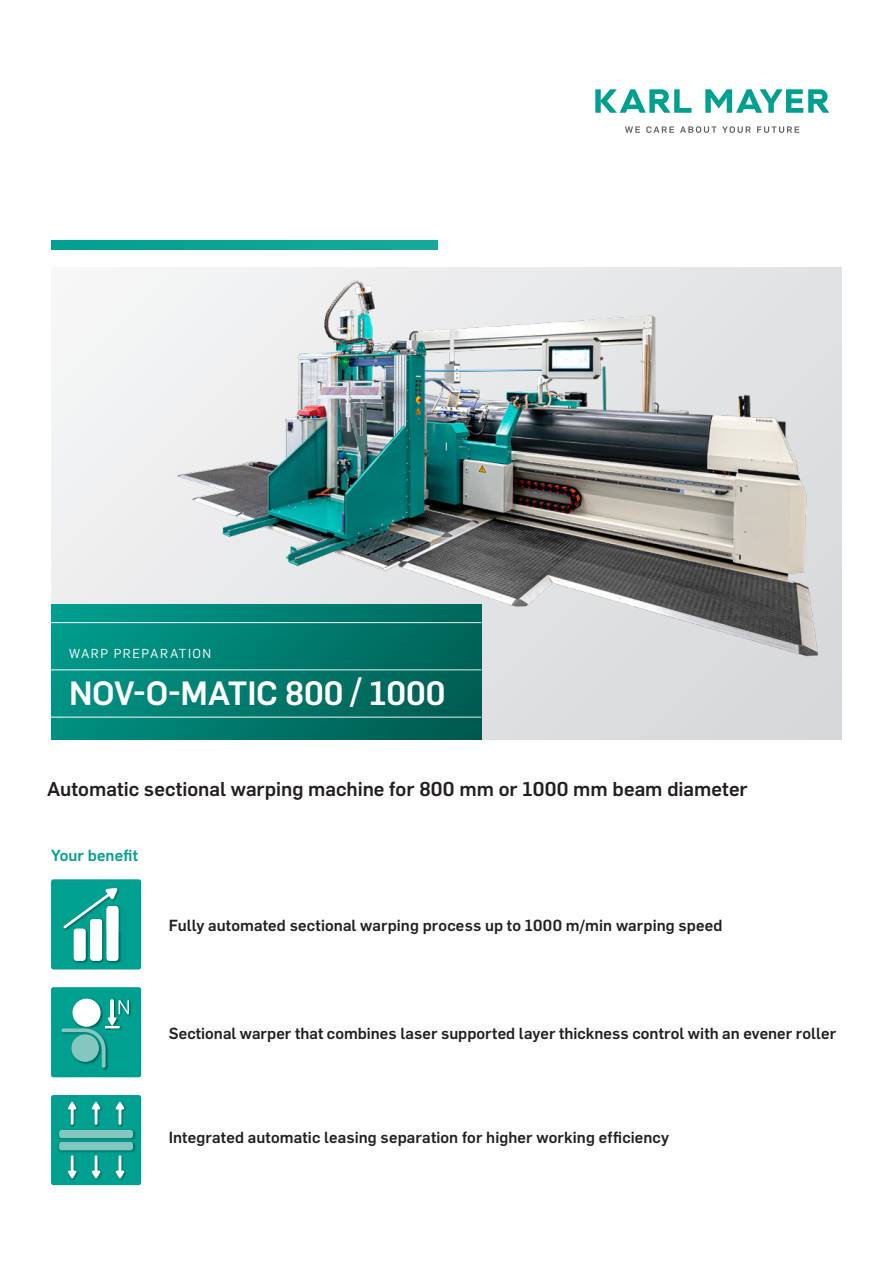
<style>
.page{position:relative;width:893px;height:1263px;background:#fff}
.page>*{position:absolute;margin:0;border:0;box-sizing:border-box;transform-origin:0 0}
.t1{font:500 33px "Flama";letter-spacing:-.005em;color:#fff}
.Einleitung_regular_D{font:500 19.65px "Flama";color:#231f20}
.KM_Copytext_Bullet_8{font:500 15.75px "Flama";letter-spacing:.005em;color:#231f20}
.Zwischenübeschrift_F{font:500 15.75px "Flama";letter-spacing:.005em;color:#00a090}
.t2{font:12.75px "Flama";letter-spacing:.12em;color:#fff}
</style>
<div class="page">
<div style="left:51px;top:267px;width:791px;height:473px;background:#dbdcde"></div>
<img style="left:51px;top:267px;width:767px;height:445px">
<svg style="left:51px;top:605px;width:430px;height:135px;background:#027c6f"></svg>
<div style="left:51px;top:240px;width:387px;height:9px;background:#0da495"></div>
<hr style="left:51px;top:717px;width:430px;height:1px;background:#fff">
<hr style="left:51px;top:670px;width:430px;height:1px;background:#fff">
<hr style="left:51px;top:622px;width:430px;height:1px;background:#fff">
<svg style="left:625px;top:126px;width:15px;height:7px"></svg>
<svg style="left:646px;top:126px;width:28px;height:7px"></svg>
<svg style="left:680px;top:126px;width:36px;height:7px"></svg>
<svg style="left:722px;top:126px;width:29px;height:7px"></svg>
<svg style="left:757px;top:126px;width:42px;height:7px"></svg>
<svg style="left:595px;top:89px;width:96px;height:24px"></svg>
<svg style="left:705px;top:89px;width:124px;height:24px"></svg>
<div style="left:51px;top:879px;width:90px;height:90px;background:#00a090;border-radius:3px"></div>
<img style="left:73px;top:932px;width:31px;height:31px">
<div style="left:74px;top:928px;width:12px;height:33px;background:#fff;border-radius:3px"></div>
<img style="left:89px;top:932px;width:1px;height:31px">
<div style="left:90px;top:919px;width:12px;height:42px;background:#fff;border-radius:3px"></div>
<img style="left:107px;top:932px;width:14px;height:31px">
<div style="left:106px;top:906px;width:12px;height:55px;background:#fff;border-radius:3px"></div>
<img style="left:118px;top:906px;width:3px;height:26px">
<svg style="left:63px;top:888px;width:55px;height:44px"></svg>
<div style="left:51px;top:987px;width:90px;height:90px;background:#00a090;border-radius:3px"></div>
<img style="left:129px;top:1000px;width:2px;height:16px">
<svg style="left:61px;top:999px;width:68px;height:69px"></svg>
<div style="left:51px;top:1095px;width:90px;height:90px;background:#00a090;border-radius:3px"></div>
<img style="left:58px;top:1129px;width:78px;height:10px">
<svg style="left:115px;top:1101px;width:11px;height:26px"></svg>
<svg style="left:91px;top:1101px;width:11px;height:26px"></svg>
<svg style="left:67px;top:1101px;width:11px;height:26px"></svg>
<div style="left:59px;top:1130px;width:74px;height:8px;background:#83c7c0;border-radius:3px"></div>
<img style="left:58px;top:1142px;width:78px;height:11px">
<svg style="left:67px;top:1155px;width:11px;height:24px"></svg>
<svg style="left:91px;top:1155px;width:11px;height:24px"></svg>
<svg style="left:115px;top:1155px;width:11px;height:24px"></svg>
<div style="left:59px;top:1142px;width:74px;height:8px;background:#83c7c0;border-radius:3px"></div>
<p class="t2" style="left:69px;top:644px;width:144px">WARP PREPARATION</p>
<p class="t1" style="left:69px;top:669px;width:378px">NOV-O-MATIC 800 / 1000</p>
<p class="Einleitung_regular_D" style="left:47px;top:774px;width:702px">Automatic sectional warping machine for 800 mm or 1000 mm beam diameter</p>
<p class="Zwischenübeschrift_F" style="left:51px;top:844px;width:89px">Your benefit</p>
<p class="KM_Copytext_Bullet_8" style="left:169px;top:913px;width:555px">Fully automated sectional warping process up to 1000 m/min warping speed</p>
<p class="KM_Copytext_Bullet_8" style="left:169px;top:1021px;width:669px">Sectional warper that combines laser supported layer thickness control with an evener roller</p>
<p class="KM_Copytext_Bullet_8" style="left:169px;top:1125px;width:502px">Integrated automatic leasing separation for higher working efficiency</p>
</div>
